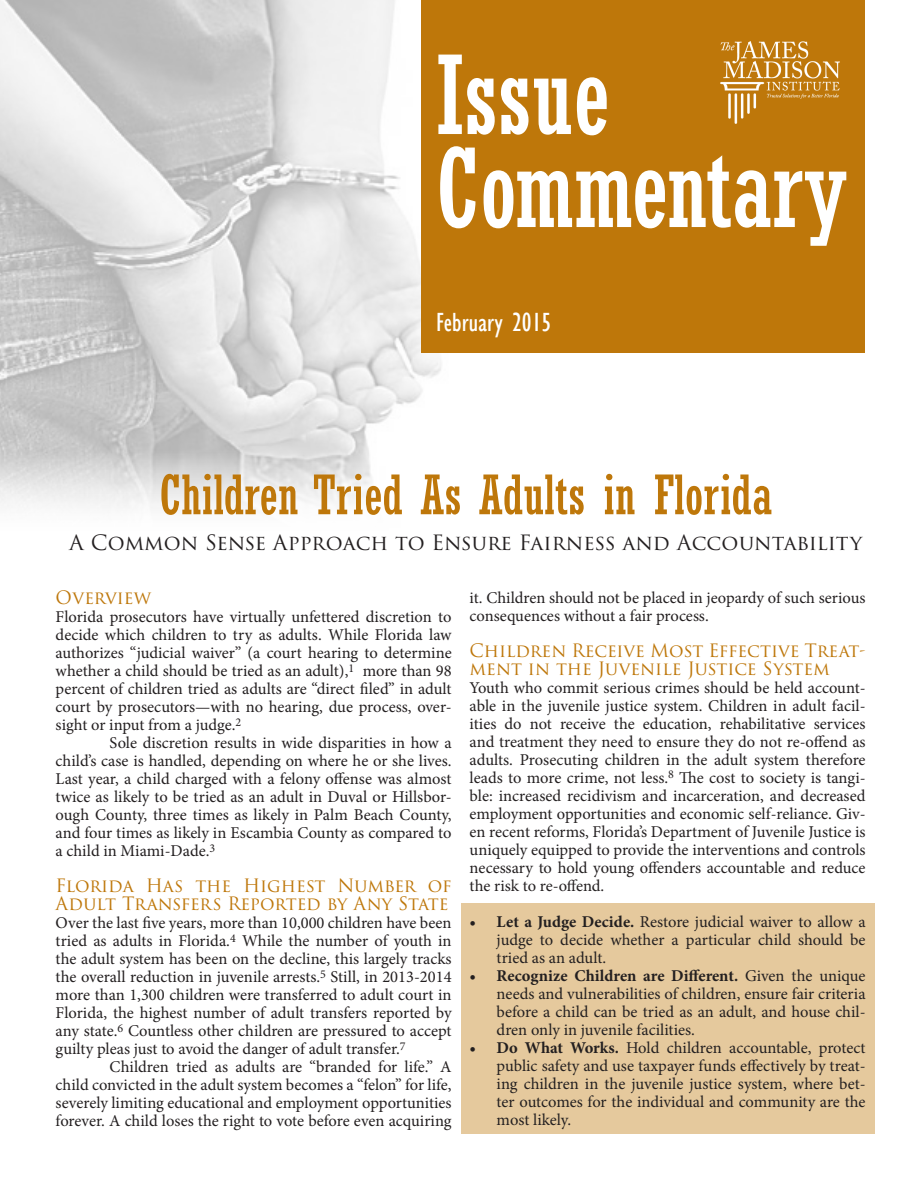
<style>
.page{position:relative;width:918px;height:1188px;background:#fff}
.page>*{position:absolute;margin:0;border:0;box-sizing:border-box;transform-origin:0 0}
.t1{font:condensed 108px "Rockwell";color:#fff}
.t2{font:condensed 54px "Rockwell";color:#be770a}
.t3{font:condensed 27px "Gill Sans";color:#fff}
.t4{font:20.55px "Trajan Pro 3";color:#231f20}
.t5{font:18px/18px "Trajan Pro 3";letter-spacing:-.005em;color:#be770a}
.t6{font:16.5px/18px "Minion Pro";color:#231f20;text-align:justify}
.s1{font-weight:700}
</style>
<div class="page">
<div style="left:461px;top:903px;width:414px;height:231px;background:#e5c99d"></div>
<img style="left:0;top:0;width:677px;height:508px">
<div style="left:421px;top:0;width:443px;height:352px;background:#be770a"></div>
<img style="left:720px;top:41px;width:120px;height:83px">
<p class="t1" style="left:436px;top:33px;width:176px">Issue</p>
<p class="t1" style="left:436px;top:126px;width:413px">Commentary</p>
<p class="t3" style="left:436px;top:306px;width:117px">February 2015</p>
<p class="t2" style="left:159px;top:464px;width:614px">Children Tried As Adults in Florida</p>
<p class="t4" style="left:69px;top:528px;width:795px">A Common Sense Approach to Ensure Fairness and Accountability</p>
<p class="t5" style="left:56px;top:589px;width:97px">Overview</p>
<p class="t6" style="left:56px;top:608px;width:398px">Florida prosecutors have virtually unfettered discretion to decide which children to try as adults. While Florida law authorizes “judicial waiver” (a court hearing to determine whether a child should be tried as an adult),<sup>1</sup> more than 98 percent of children tried as adults are “direct filed” in adult court by prosecutors—with no hearing, due process, over&shy;sight or input from a judge.<sup>2</sup></p>
<p class="t6" style="left:56px;top:734px;width:398px;text-indent:54px">Sole discretion results in wide disparities in how a child’s case is handled, depending on where he or she lives.<br>Last year, a child charged with a felony offense was almost twice as likely to be tried as an adult in Duval or Hillsbor&shy;ough County, three times as likely in Palm Beach County, and four times as likely in Escambia County as compared to a child in Miami-Dade.<sup>3</sup></p>
<p class="t5" style="left:56px;top:877px;width:397px">Florida Has the Highest Number of<br>Adult Transfers Reported by Any State</p>
<p class="t6" style="left:56px;top:914px;width:398px">Over the last five years, more than 10,000 children have been tried as adults in Florida.<sup>4</sup> While the number of youth in the adult system has been on the decline, this largely tracks the overall reduction in juvenile arrests.<sup>5</sup> Still, in 2013-2014 more than 1,300 children were transferred to adult court in Florida, the highest number of adult transfers reported by any state.<sup>6</sup> Countless other children are pressured to accept guilty pleas just to avoid the danger of adult transfer.<sup>7</sup></p>
<p class="t6" style="left:56px;top:1058px;width:398px;text-indent:54px">Children tried as adults are “branded for life.” A child convicted in the adult system becomes a “felon” for life, severely limiting educational and employment opportunities forever. A child loses the right to vote before even acquiring</p>
<p class="t6" style="left:470px;top:589px;width:397px">it. Children should not be placed in jeopardy of such serious consequences without a fair process.</p>
<p class="t5" style="left:470px;top:642px;width:398px">Children Receive Most Effective Treat&shy;ment in the Juvenile Justice System</p>
<p class="t6" style="left:470px;top:679px;width:398px">Youth who commit serious crimes should be held account&shy;able in the juvenile justice system. Children in adult facil&shy;ities do not receive the education, rehabilitative services and treatment they need to ensure they do not re-offend as adults. Prosecuting children in the adult system therefore leads to more crime, not less.<sup>8</sup> The cost to society is tangi&shy;ble: increased recidivism and incarceration, and decreased employment opportunities and economic self-reliance. Giv&shy;en recent reforms, Florida’s Department of Juvenile Justice is uniquely equipped to provide the interventions and controls necessary to hold young offenders accountable and reduce the risk to re-offend.</p>
<p class="t6" style="left:497px;top:913px;width:370px;text-indent:-27px"><span class="s1">• Let a Judge Decide.</span> Restore judicial waiver to allow a judge to decide whether a particular child should be tried as an adult.</p>
<p class="t6" style="left:497px;top:967px;width:371px;text-indent:-27px"><span class="s1">• Recognize Children are Different.</span> Given the unique needs and vulnerabilities of children, ensure fair criteria before a child can be tried as an adult, and house chil&shy;dren only in juvenile facilities.</p>
<p class="t6" style="left:497px;top:1039px;width:371px;text-indent:-27px"><span class="s1">• Do What Works.</span> Hold children accountable, protect public safety and use taxpayer funds effectively by treat&shy;ing children in the juvenile justice system, where bet&shy;ter outcomes for the individual and community are the most likely.</p>
</div>
